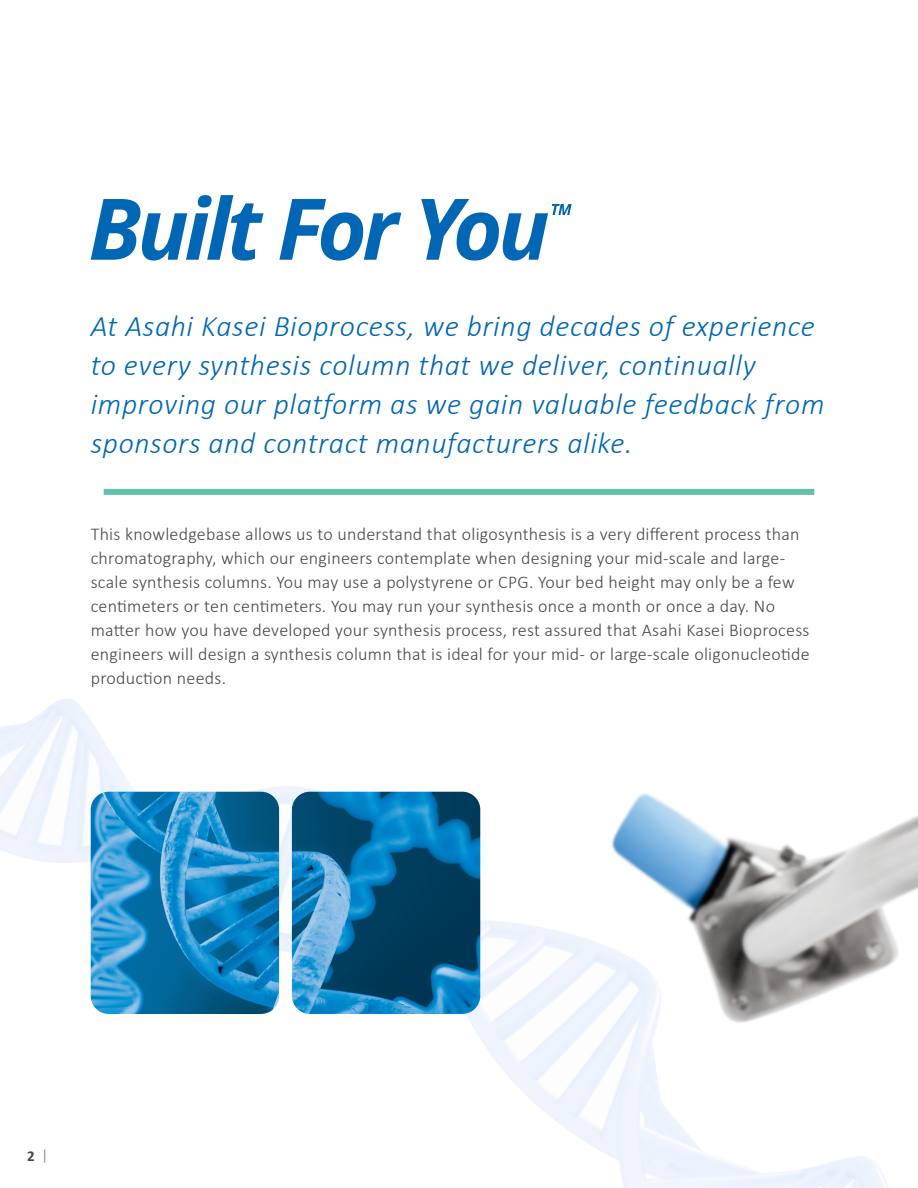
<style>
.page{position:relative;width:918px;height:1188px;background:#fff}
.page>*{position:absolute;margin:0;border:0;box-sizing:border-box;transform-origin:0 0}
.Intro_copy{font:italic 300 30px/39px "Calibri";letter-spacing:.02em;color:#0166b3}
.Intro_copy-2{font:300 18px/24px "Calibri";letter-spacing:.015em;color:#47474c}
.t1{font:700 15px "Calibri";color:#47474c}
.s1{font-weight:300;color:#2b79be}
</style>
<div class="page">
<img style="left:0;top:488px;width:593px;height:658px">
<img style="left:292px;top:792px;width:188px;height:222px">
<img style="left:91px;top:792px;width:188px;height:222px">
<img style="left:593px;top:488px;width:325px;height:700px">
<svg style="left:91px;top:195px;width:172px;height:66px"></svg>
<svg style="left:279px;top:199px;width:122px;height:62px"></svg>
<svg style="left:421px;top:199px;width:151px;height:62px"></svg>
<div style="left:104px;top:489px;width:710px;height:6px;background:#62c1ac"></div>
<p class="Intro_copy" style="left:91px;top:306px;width:735px">At Asahi Kasei Bioprocess, we bring decades of experience to every synthesis column that we deliver, continually improving our platform as we gain valuable feedback from sponsors and contract manufacturers alike.</p>
<p class="Intro_copy-2" style="left:91px;top:522px;width:720px">This knowledgebase allows us to understand that oligosynthesis is a very different process than chromatography, which our engineers contemplate when designing your mid-scale and large&shy;scale synthesis columns. You may use a polystyrene or CPG. Your bed height may only be a few centimeters or ten centimeters. You may run your synthesis once a month or once a day. No matter how you have developed your synthesis process, rest assured that Asahi Kasei Bioprocess engineers will design a synthesis column that is ideal for your mid- or large-scale oligonucleotide production needs.</p>
<p class="t1" style="left:27px;top:1146px;width:23px">2 <span class="s1">|</span></p>
</div>
